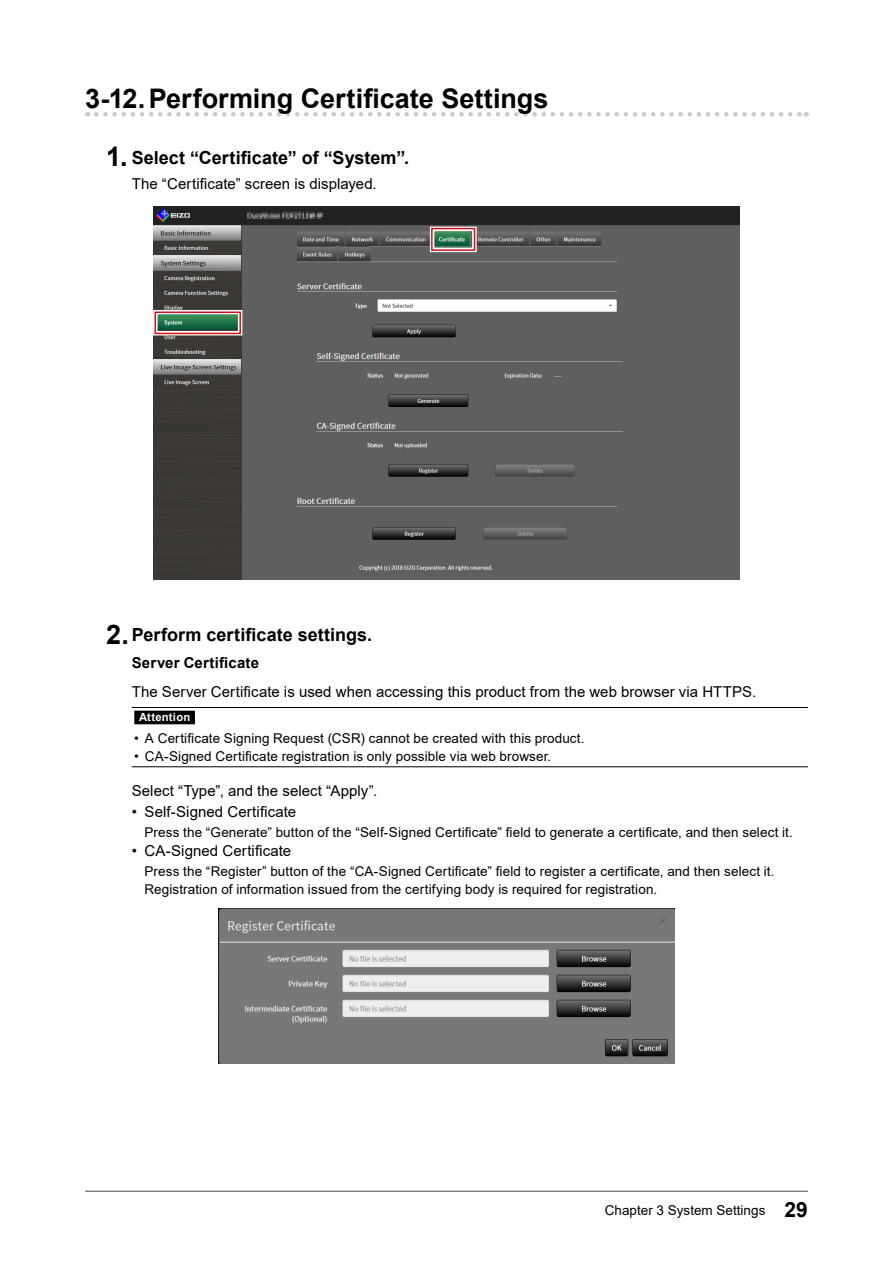
<style>
.page{position:relative;width:893px;height:1263px;background:#fff}
.page>*{position:absolute;margin:0;border:0;box-sizing:border-box;transform-origin:0 0}
.t1{font:700 27px "Arial";color:#000}
.t2{font:700 18px "Arial";letter-spacing:.005em;color:#000}
.t3{font:15px "Arial";letter-spacing:.005em;color:#000}
.t4{font:700 15px "Arial";letter-spacing:.01em;color:#000}
.t5{font:13.5px/18px "Arial";letter-spacing:.01em;color:#000}
.t6{font:700 11.25px "Arial";letter-spacing:.02em;color:#fff}
.s1{font-size:27px}
.s2{font-weight:700;font-size:21px}
</style>
<div class="page">
<hr style="left:85px;top:1191px;width:723px;height:1px;background:#595757">
<svg style="left:96px;top:112px;width:711px;height:5px"></svg>
<img style="left:154px;top:206px;width:586px;height:373px">
<div style="left:153px;top:310px;width:89px;height:25px;border:4px solid #fff"></div>
<div style="left:155px;top:311px;width:86px;height:23px;border:2px solid #d0121b"></div>
<div style="left:430px;top:227px;width:47px;height:25px;border:4px solid #fff"></div>
<div style="left:431px;top:228px;width:44px;height:23px;border:2px solid #d0121b"></div>
<hr style="left:132px;top:707px;width:676px;height:1px;background:#000">
<hr style="left:132px;top:766px;width:676px;height:1px;background:#000">
<div style="left:134px;top:711px;width:61px;height:13px;background:#000"></div>
<img style="left:219px;top:908px;width:455px;height:155px">
<h1 class="t1" style="left:85px;top:80px;width:465px">3-12.Performing Certificate Settings</h1>
<h2 class="t2" style="left:106px;top:144px;width:304px"><span class="s1">1.</span> Select “Certificate” of “System”.</h2>
<p class="t3" style="left:132px;top:174px;width:246px">The “Certificate” screen is displayed.</p>
<h2 class="t2" style="left:106px;top:622px;width:267px"><span class="s1">2.</span>Perform certificate settings.</h2>
<p class="t4" style="left:132px;top:652px;width:129px">Server Certificate</p>
<p class="t3" style="left:132px;top:681px;width:626px">The Server Certificate is used when accessing this product from the web browser via HTTPS.</p>
<p class="t6" style="left:139px;top:709px;width:53px">Attention</p>
<p class="t5" style="left:134px;top:729px;width:452px">• A Certificate Signing Request (CSR) cannot be created with this product.</p>
<p class="t5" style="left:134px;top:747px;width:418px">• CA-Signed Certificate registration is only possible via web browser.</p>
<p class="t3" style="left:132px;top:780px;width:247px">Select “Type”, and the select “Apply”.</p>
<p class="t3" style="left:132px;top:801px;width:166px">• Self-Signed Certificate</p>
<p class="t5" style="left:145px;top:823px;width:650px">Press the “Generate” button of the “Self-Signed Certificate” field to generate a certificate, and then select it.</p>
<p class="t3" style="left:132px;top:840px;width:161px">• CA-Signed Certificate</p>
<p class="t5" style="left:145px;top:862px;width:631px">Press the “Register” button of the “CA-Signed Certificate” field to register a certificate, and then select it.<br>Registration of information issued from the certifying body is required for registration.</p>
<p class="t5" style="left:605px;top:1201px;width:205px">Chapter 3 System Settings <span class="s2">29</span></p>
</div>
